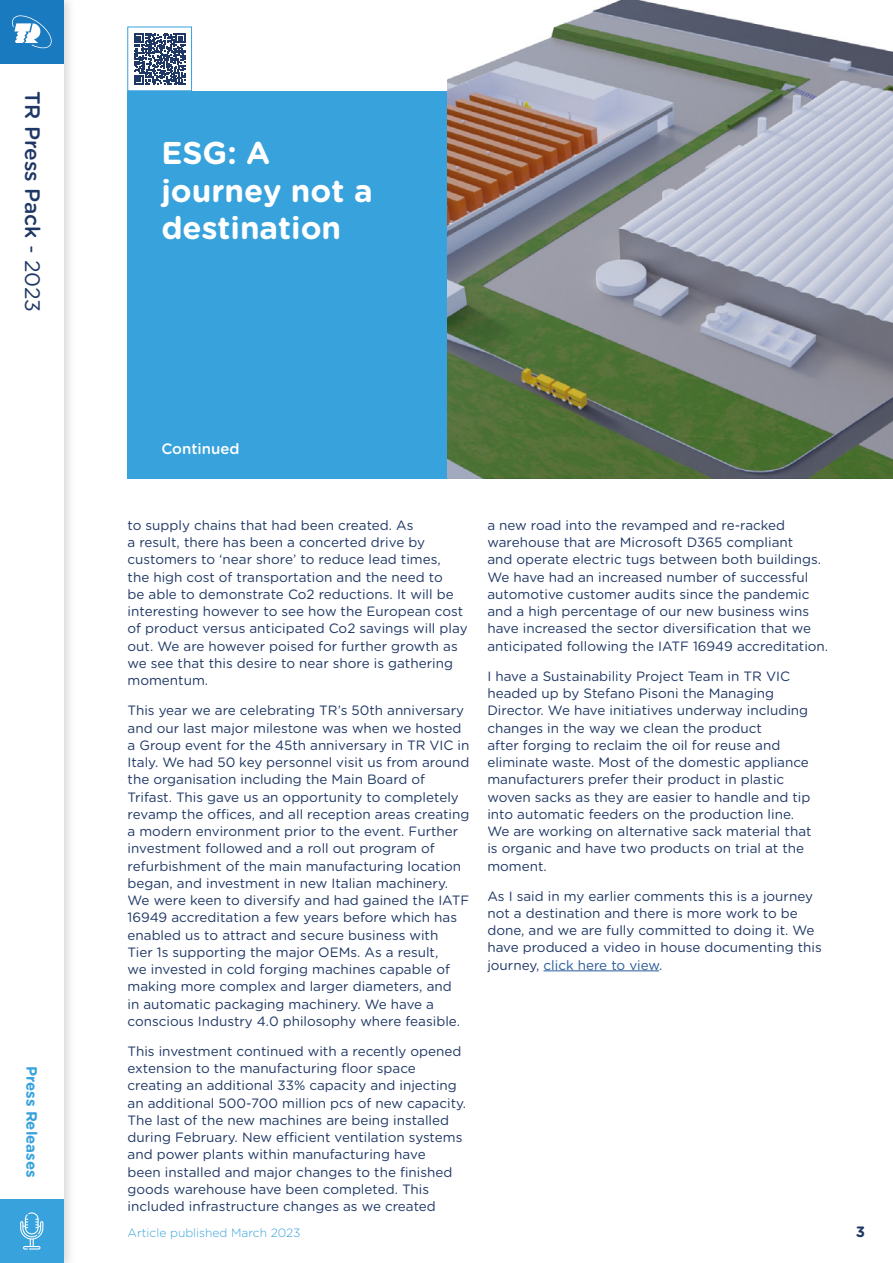
<style>
.page{position:relative;width:893px;height:1263px;background:#fff}
.page>*{position:absolute;margin:0;border:0;box-sizing:border-box;transform-origin:0 0}
.t1{font:700 31.5px/37.8px "Gotham Rounded";color:#fff}
.t2{font:500 21px "Gotham Rounded";color:#1f3765}
.t3{font:700 15px "Gotham Rounded";color:#38a2dc}
.t4{font:500 15px "Gotham Rounded";color:#fff}
.t5{font:700 15px "Gotham Rounded";color:#1f3765}
.t6{font:13.5px/17.2px "Gotham Rounded";color:#1f3765}
.t7{font:300 12px "Gotham Rounded";color:#38a2dc}
.s1{font-weight:400}
.s2{color:#275b9b}
</style>
<div class="page">
<div style="left:0;top:0;width:77px;height:1263px;background:#000;opacity:.15"></div>
<div style="left:0;top:0;width:64px;height:1263px;background:#fff"></div>
<div style="left:0;top:1199px;width:64px;height:64px;background:#38a2dc"></div>
<div style="left:0;top:0;width:64px;height:64px;background:#1a7abf"></div>
<svg style="left:12px;top:15px;width:40px;height:34px"></svg>
<div style="left:128px;top:91px;width:320px;height:387px;background:#38a2dc"></div>
<svg style="left:20px;top:1212px;width:23px;height:37px"></svg>
<svg style="left:134px;top:33px;width:51px;height:52px"></svg>
<div style="left:128px;top:27px;width:64px;height:64px;border:1px solid #38a2dc"></div>
<hr style="left:544px;top:970px;width:115px;height:1px;background:#275b9b">
<img style="left:448px;top:0;width:445px;height:478px">
<h2 class="t2" style="left:47px;top:91px;width:223px;rotate:90deg">TR Press Pack <span class="s1">- 2023</span></h2>
<p class="t3" style="left:43px;top:1066px;width:113px;rotate:90deg">Press Releases</p>
<h1 class="t1" style="left:161px;top:132px;width:213px">ESG: A journey not a destination</h1>
<p class="t4" style="left:161px;top:438px;width:80px">Continued</p>
<p class="t6" style="left:128px;top:516px;width:341px">to supply chains that had been created. As<br>a result, there has been a concerted drive by customers to ‘near shore’ to reduce lead times,<br>the high cost of transportation and the need to<br>be able to demonstrate Co2 reductions. It will be interesting however to see how the European cost of product versus anticipated Co2 savings will play out. We are however poised for further growth as we see that this desire to near shore is gathering momentum.</p>
<p class="t6" style="left:128px;top:701px;width:343px">This year we are celebrating TR’s 50th anniversary and our last major milestone was when we hosted a Group event for the 45th anniversary in TR VIC in Italy. We had 50 key personnel visit us from around the organisation including the Main Board of Trifast. This gave us an opportunity to completely revamp the offices, and all reception areas creating a modern environment prior to the event. Further investment followed and a roll out program of refurbishment of the main manufacturing location began, and investment in new Italian machinery.<br>We were keen to diversify and had gained the IATF 16949 accreditation a few years before which has enabled us to attract and secure business with<br>Tier 1s supporting the major OEMs. As a result,<br>we invested in cold forging machines capable of making more complex and larger diameters, and<br>in automatic packaging machinery. We have a conscious Industry 4.0 philosophy where feasible.</p>
<p class="t6" style="left:128px;top:1042px;width:340px">This investment continued with a recently opened extension to the manufacturing floor space creating an additional 33% capacity and injecting an additional 500-700 million pcs of new capacity.<br>The last of the new machines are being installed during February. New efficient ventilation systems and power plants within manufacturing have<br>been installed and major changes to the finished goods warehouse have been completed. This included infrastructure changes as we created</p>
<p class="t6" style="left:487px;top:516px;width:342px">a new road into the revamped and re-racked warehouse that are Microsoft D365 compliant<br>and operate electric tugs between both buildings.<br>We have had an increased number of successful automotive customer audits since the pandemic and a high percentage of our new business wins have increased the sector diversification that we anticipated following the IATF 16949 accreditation.</p>
<p class="t6" style="left:487px;top:667px;width:326px">I have a Sustainability Project Team in TR VIC headed up by Stefano Pisoni the Managing Director. We have initiatives underway including changes in the way we clean the product<br>after forging to reclaim the oil for reuse and eliminate waste. Most of the domestic appliance manufacturers prefer their product in plastic woven sacks as they are easier to handle and tip into automatic feeders on the production line.<br>We are working on alternative sack material that is organic and have two products on trial at the moment.</p>
<p class="t6" style="left:487px;top:886px;width:336px">As I said in my earlier comments this is a journey not a destination and there is more work to be done, and we are fully committed to doing it. We have produced a video in house documenting this journey, <span class="s2">click here to view</span>.</p>
<p class="t7" style="left:128px;top:1224px;width:175px">Article published March 2023</p>
<p class="t5" style="left:856px;top:1220px;width:11px">3</p>
</div>
